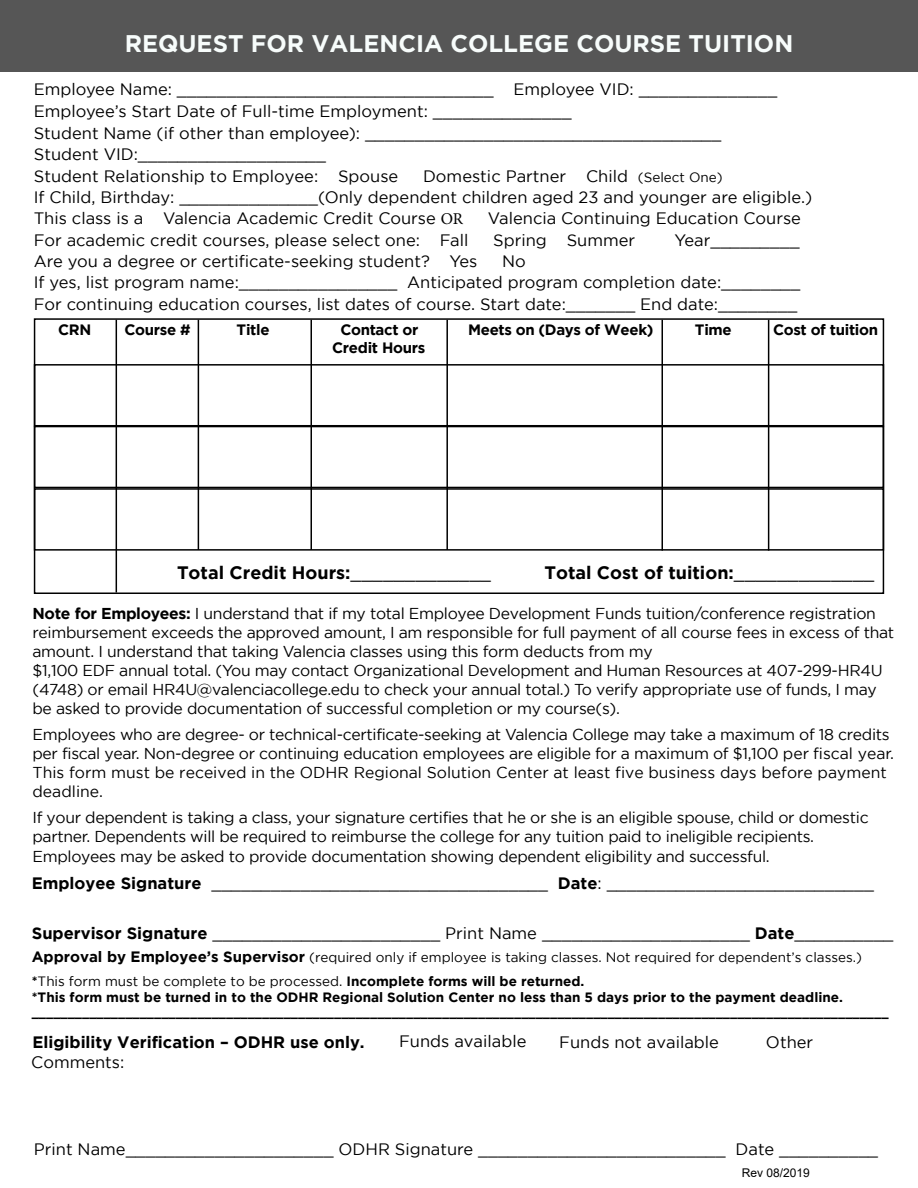
<style>
.page{position:relative;width:918px;height:1188px;background:#fff}
.page>*{position:absolute;margin:0;border:0;box-sizing:border-box;transform-origin:0 0}
.t1{font:700 24px "Gotham";color:#f7fcfb}
.t2{font:700 18px "Gotham";color:#000}
.t3{font:16.5px/21.6px "Gotham";color:#000}
.t4{font:700 16.5px "Gotham";color:#000}
.t5{font:15.75px/18.9px "Gotham";letter-spacing:-.02em;color:#000}
.t6{font:700 15px "Gotham";letter-spacing:-.02em;color:#000}
.t7{font:13.5px/24.3px "Gotham";color:#000}
.t8{font:700 13.5px "Gotham";color:#000}
.t9{font:700 12px "Gotham";color:#000}
.t10{font:12px "Arial";color:#000}
.s1{font-size:13.5px}
.s2{font-family:"Minion Pro"}
.s3{font-weight:400}
.s4{font-weight:700}
.s5{font-weight:700;font-size:15px}
.s6{font-style:inherit}
</style>
<div class="page">
<div style="left:0;top:0;width:918px;height:72px;background:#565656"></div>
<div style="left:34px;top:318px;width:850px;height:276px;border:2px solid #000"></div>
<hr style="left:116px;top:320px;width:1px;height:273px;background:#000">
<hr style="left:198px;top:320px;width:1px;height:230px;background:#000">
<hr style="left:310px;top:320px;width:2px;height:230px;background:#000">
<hr style="left:446px;top:320px;width:2px;height:230px;background:#000">
<hr style="left:662px;top:320px;width:1px;height:231px;background:#000">
<hr style="left:768px;top:320px;width:1px;height:231px;background:#000">
<div style="left:34px;top:364px;width:850px;height:62px;border:2px solid #000"></div>
<div style="left:34px;top:426px;width:850px;height:62px;border:2px solid #000"></div>
<div style="left:34px;top:488px;width:850px;height:63px;border:2px solid #000"></div>
<p class="t1" style="left:125px;top:30px;width:670px">REQUEST FOR VALENCIA COLLEGE COURSE TUITION</p>
<p class="t3" style="left:34px;top:79px;width:745px">Employee Name: ________________________________ Employee VID: ______________ Employee’s Start Date of Full-time Employment: ______________<br>Student Name (if other than employee): ____________________________________ Student VID:___________________<br>Student Relationship to Employee: Spouse</p>
<p class="t3" style="left:34px;top:165px;width:780px;line-height:20.9px;text-indent:389px">Domestic Partner Child <span class="s1">(Select One)<br></span>If Child, Birthday: ______________(Only dependent children aged 23 and younger are eligible.)<br>This class is a Valencia Academic Credit Course <span class="s2">OR</span></p>
<p class="t3" style="left:488px;top:207px;width:315px">Valencia Continuing Education Course</p>
<p class="t3" style="left:34px;top:229px;width:436px">For academic credit courses, please select one: Fall</p>
<p class="t3" style="left:493px;top:229px;width:144px">Spring Summer</p>
<p class="t3" style="left:674px;top:229px;width:127px">Year_________</p>
<p class="t3" style="left:34px;top:250px;width:445px">Are you a degree or certificate-seeking student? Yes</p>
<p class="t3" style="left:34px;top:251px;width:768px;line-height:21.1px;text-indent:468px">No<br>If yes, list program name:________________ Anticipated program completion date:________<br>For continuing education courses, list dates of course. Start date:_______ End date:________</p>
<p class="t6" style="left:58px;top:321px;width:35px">CRN</p>
<p class="t6" style="left:124px;top:321px;width:68px">Course #</p>
<p class="t6" style="left:237px;top:321px;width:34px">Title</p>
<p class="t6" style="left:340px;top:321px;width:80px">Contact or</p>
<p class="t6" style="left:468px;top:321px;width:187px">Meets on (Days of Week)</p>
<p class="t6" style="left:695px;top:321px;width:38px">Time</p>
<p class="t6" style="left:773px;top:321px;width:107px">Cost of tuition</p>
<p class="t6" style="left:332px;top:339px;width:95px">Credit Hours</p>
<p class="t2" style="left:177px;top:562px;width:316px">Total Credit Hours:<span class="s3">_____________</span></p>
<p class="t2" style="left:544px;top:562px;width:331px">Total Cost of tuition:<span class="s3">_____________</span></p>
<p class="t5" style="left:33px;top:604px;width:863px"><span class="s4">Note for Employees:</span> I understand that if my total Employee Development Funds tuition/conference registration reimbursement exceeds the approved amount, I am responsible for full payment of all course fees in excess of that amount. I understand that taking Valencia classes using this form deducts from my<br>$1,100 EDF annual total. (You may contact Organizational Development and Human Resources at 407-299-HR4U (4748) or email HR4U@valenciacollege.edu to check your annual total.) To verify appropriate use of funds, I may be asked to provide documentation of successful completion or my course(s).</p>
<p class="t5" style="left:33px;top:725px;width:863px">Employees who are degree- or technical-certificate-seeking at Valencia College may take a maximum of 18 credits per fiscal year. Non-degree or continuing education employees are eligible for a maximum of $1,100 per fiscal year.<br>This form must be received in the ODHR Regional Solution Center at least five business days before payment deadline.</p>
<p class="t5" style="left:33px;top:808px;width:838px">If your dependent is taking a class, your signature certifies that he or she is an eligible spouse, child or domestic partner. Dependents will be required to reimburse the college for any tuition paid to ineligible recipients.<br>Employees may be asked to provide documentation showing dependent eligibility and successful.</p>
<p class="t3" style="left:32px;top:872px;width:844px"><span class="s4">Employee Signature</span> __________________________________ <span class="s4">Date</span>: ___________________________</p>
<p class="t3" style="left:32px;top:922px;width:863px"><span class="s4">Supervisor Signature</span> _______________________ Print Name _____________________ <span class="s4">Date</span>__________</p>
<p class="t7" style="left:32px;top:945px;width:832px"><span class="s5">Approval by Employee’s Supervisor</span> (required only if employee is taking classes. Not required for dependent’s classes.) <span class="s4">*</span>This form must be complete to be processed. <span class="s4">Incomplete forms will be returned.</span></p>
<p class="t8" style="left:32px;top:990px;width:813px"><span class="s6">*</span>This form must be turned in to the ODHR Regional Solution Center no less than 5 days prior to the payment deadline.</p>
<p class="t9" style="left:32px;top:1006px;width:858px">_______________________________________________________________________________________________________________________</p>
<p class="t4" style="left:32px;top:1033px;width:334px">Eligibility Veri<span class="s6">f</span>ication – ODHR use only.</p>
<p class="t3" style="left:399px;top:1031px;width:129px">Funds available</p>
<p class="t3" style="left:559px;top:1031px;width:161px">Funds not available</p>
<p class="t3" style="left:766px;top:1031px;width:49px">Other</p>
<p class="t3" style="left:31px;top:1051px;width:95px">Comments:</p>
<p class="t3" style="left:34px;top:1138px;width:846px">Print Name_____________________ ODHR Signature _________________________ Date __________</p>
<p class="t10" style="left:742px;top:1165px;width:70px">Rev 08/2019</p>
</div>
